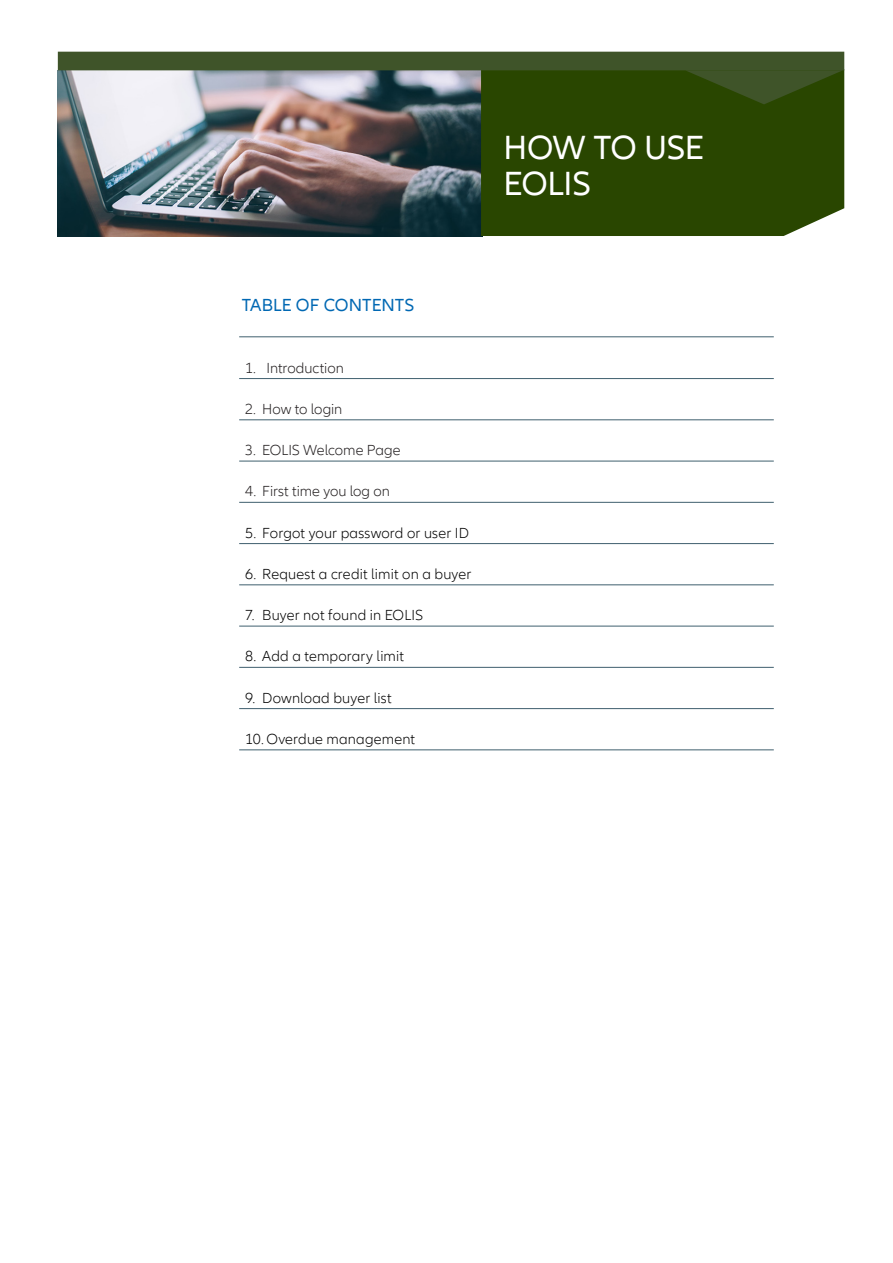
<style>
.page{position:relative;width:893px;height:1263px;background:#fff}
.page>*{position:absolute;margin:0;border:0;box-sizing:border-box;transform-origin:0 0}
.Lead_in_16_19{font:34.5px/36px "Allianz Neo";letter-spacing:-.01em;color:#fff}
.Subhead_11_14_ASR_DL{font:18px "Allianz Neo";letter-spacing:.005em;color:#0168b3}
.t1{font:300 15px "Allianz Neo";letter-spacing:.01em;color:#000}
.t2{font:300 15px "Allianz Neo";letter-spacing:-.005em;color:#231f20}
</style>
<div class="page">
<hr style="left:239px;top:337px;width:535px;height:1px;background:#3f5f6e">
<hr style="left:239px;top:378px;width:535px;height:1px;background:#3f5f6e">
<hr style="left:239px;top:420px;width:535px;height:1px;background:#3f5f6e">
<hr style="left:239px;top:461px;width:535px;height:1px;background:#3f5f6e">
<hr style="left:239px;top:502px;width:535px;height:1px;background:#3f5f6e">
<hr style="left:239px;top:543px;width:535px;height:1px;background:#3f5f6e">
<hr style="left:239px;top:585px;width:535px;height:1px;background:#3f5f6e">
<hr style="left:239px;top:626px;width:535px;height:1px;background:#3f5f6e">
<hr style="left:239px;top:667px;width:535px;height:1px;background:#3f5f6e">
<hr style="left:239px;top:708px;width:535px;height:1px;background:#3f5f6e">
<hr style="left:239px;top:750px;width:535px;height:1px;background:#3f5f6e">
<img style="left:58px;top:70px;width:423px;height:166px">
<div style="left:481px;top:70px;width:363px;height:166px;background:#294600"></div>
<svg style="left:685px;top:70px;width:158px;height:34px;background:#344d14"></svg>
<div style="left:58px;top:52px;width:786px;height:18px;background:#3f5429"></div>
<p class="Lead_in_16_19" style="left:503px;top:130px;width:202px">HOW TO USE<br>EOLIS</p>
<p class="Subhead_11_14_ASR_DL" style="left:242px;top:294px;width:174px">TABLE OF CONTENTS</p>
<p class="t2" style="left:245px;top:359px;width:100px">1. Introduction</p>
<p class="t2" style="left:245px;top:400px;width:99px">2. How to login</p>
<p class="t2" style="left:245px;top:442px;width:157px">3. EOLIS Welcome Page</p>
<p class="t2" style="left:245px;top:483px;width:146px">4. First time you log on</p>
<p class="t1" style="left:245px;top:524px;width:225px">5. Forgot your password or user ID</p>
<p class="t1" style="left:245px;top:565px;width:228px">6. Request a credit limit on a buyer</p>
<p class="t1" style="left:245px;top:607px;width:179px">7. Buyer not found in EOLIS</p>
<p class="t1" style="left:245px;top:648px;width:160px">8. Add a temporary limit</p>
<p class="t1" style="left:245px;top:689px;width:148px">9. Download buyer list</p>
<p class="t1" style="left:245px;top:730px;width:171px">10. Overdue management</p>
</div>
